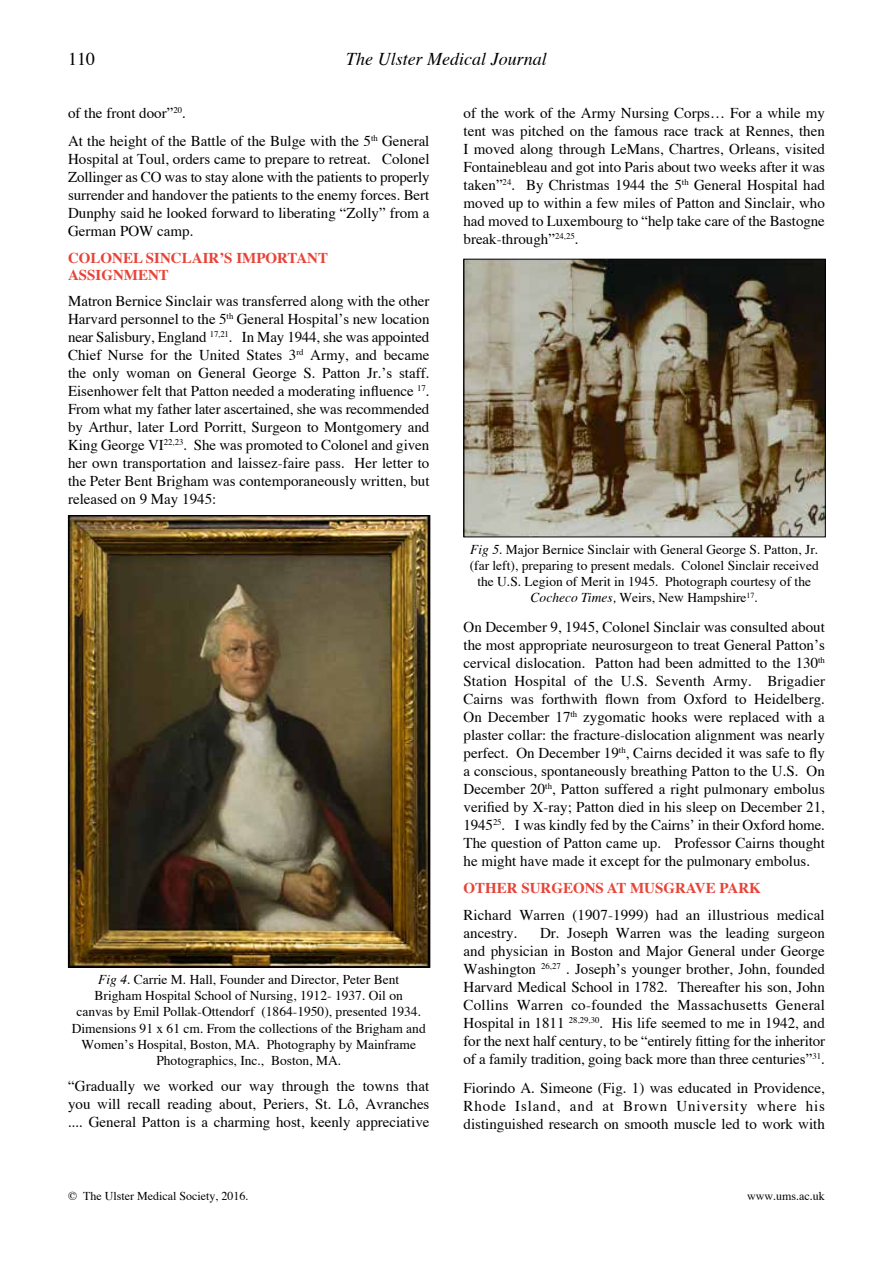
<style>
.page{position:relative;width:893px;height:1263px;background:#fff}
.page>*{position:absolute;margin:0;border:0;box-sizing:border-box;transform-origin:0 0}
.t1{font:italic 18px "Times";color:#000}
.t2{font:18px "Times";color:#000}
.t3{font:15px/18px "Times";color:#000;text-align:justify}
.t4{font:700 15px/16.5px "Times";color:#e74439}
.t5{font:13.5px/16.2px "Times";color:#000;text-align:center}
.t6{font:12px "Times";color:#000}
.s1{font-style:italic}
</style>
<div class="page">
<img style="left:70px;top:517px;width:358px;height:449px">
<img style="left:465px;top:261px;width:359px;height:274px">
<div style="left:463px;top:259px;width:363px;height:278px;border:1px solid #000"></div>
<p class="t2" style="left:68px;top:48px;width:28px">110</p>
<p class="t1" style="left:346px;top:43px;width:202px">The Ulster Medical Journal</p>
<p class="t3" style="left:68px;top:98px;width:363px;line-height:28.7px">of the front door”<sup>20</sup>.<br>At the height of the Battle of the Bulge with the 5<sup>th</sup> General</p>
<p class="t3" style="left:68px;top:150px;width:363px">Hospital at Toul, orders came to prepare to retreat. Colonel Zollinger as CO was to stay alone with the patients to properly surrender and handover the patients to the enemy forces. Bert Dunphy said he looked forward to liberating “Zolly” from a German POW camp.</p>
<p class="t4" style="left:68px;top:248px;width:262px">COLONEL SINCLAIR’S IMPORTANT<br>ASSIGNMENT</p>
<p class="t3" style="left:68px;top:292px;width:363px">Matron Bernice Sinclair was transferred along with the other Harvard personnel to the 5<sup>th</sup> General Hospital’s new location near Salisbury, England <sup>17,21</sup>. In May 1944, she was appointed Chief Nurse for the United States 3<sup>rd</sup> Army, and became the only woman on General George S. Patton Jr.’s staff.<br>Eisenhower felt that Patton needed a moderating influence <sup>17</sup>.<br>From what my father later ascertained, she was recommended by Arthur, later Lord Porritt, Surgeon to Montgomery and King George VI<sup>22,23</sup>. She was promoted to Colonel and given her own transportation and laissez-faire pass. Her letter to the Peter Bent Brigham was contemporaneously written, but released on 9 May 1945:</p>
<p class="t5" style="left:72px;top:971px;width:355px"><span class="s1">Fig 4</span>. Carrie M. Hall, Founder and Director, Peter Bent<br>Brigham Hospital School of Nursing, 1912- 1937. Oil on<br>canvas by Emil Pollak-Ottendorf (1864-1950), presented 1934.<br>Dimensions 91 x 61 cm. From the collections of the Brigham and Women’s Hospital, Boston, MA. Photography by Mainframe Photographics, Inc., Boston, MA.</p>
<p class="t3" style="left:68px;top:1077px;width:363px">“Gradually we worked our way through the towns that you will recall reading about, Periers, St. Lô, Avranches .... General Patton is a charming host, keenly appreciative</p>
<p class="t6" style="left:68px;top:1188px;width:182px">© The Ulster Medical Society, 2016.</p>
<p class="t3" style="left:463px;top:103px;width:363px">of the work of the Army Nursing Corps… For a while my tent was pitched on the famous race track at Rennes, then I moved along through LeMans, Chartres, Orleans, visited Fontainebleau and got into Paris about two weeks after it was taken”<sup>24</sup>. By Christmas 1944 the 5<sup>th</sup> General Hospital had moved up to within a few miles of Patton and Sinclair, who had moved to Luxembourg to “help take care of the Bastogne break-through”<sup>24,25</sup>.</p>
<p class="t5" style="left:470px;top:541px;width:351px"><span class="s1">Fig 5</span>. Major Bernice Sinclair with General George S. Patton, Jr. (far left), preparing to present medals. Colonel Sinclair received the U.S. Legion of Merit in 1945. Photograph courtesy of the <span class="s1">Cocheco Times,</span> Weirs, New Hampshire<sup>17</sup>.</p>
<p class="t3" style="left:463px;top:618px;width:363px">On December 9, 1945, Colonel Sinclair was consulted about the most appropriate neurosurgeon to treat General Patton’s cervical dislocation. Patton had been admitted to the 130<sup>th </sup>Station Hospital of the U.S. Seventh Army. Brigadier Cairns was forthwith flown from Oxford to Heidelberg.<br>On December 17<sup>th</sup> zygomatic hooks were replaced with a plaster collar: the fracture-dislocation alignment was nearly perfect. On December 19<sup>th</sup>, Cairns decided it was safe to fly a conscious, spontaneously breathing Patton to the U.S. On December 20<sup>th</sup>, Patton suffered a right pulmonary embolus verified by X-ray; Patton died in his sleep on December 21, 1945<sup>25</sup>. I was kindly fed by the Cairns’ in their Oxford home.<br>The question of Patton came up. Professor Cairns thought he might have made it except for the pulmonary embolus.</p>
<p class="t4" style="left:463px;top:878px;width:299px">OTHER SURGEONS AT MUSGRAVE PARK</p>
<p class="t3" style="left:463px;top:906px;width:363px">Richard Warren (1907-1999) had an illustrious medical ancestry.</p>
<p class="t3" style="left:463px;top:924px;width:363px;text-indent:77px">Dr. Joseph Warren was the leading surgeon and physician in Boston and Major General under George Washington <sup>26,27</sup> . Joseph’s younger brother, John, founded Harvard Medical School in 1782. Thereafter his son, John Collins Warren co-founded the Massachusetts General Hospital in 1811 <sup>28,29,30</sup>. His life seemed to me in 1942, and for the next half century, to be “entirely fitting for the inheritor of a family tradition, going back more than three centuries”<sup>31</sup>.</p>
<p class="t3" style="left:463px;top:1078px;width:363px">Fiorindo A. Simeone (Fig. 1) was educated in Providence, Rhode Island, and at Brown University where his distinguished research on smooth muscle led to work with</p>
<p class="t6" style="left:747px;top:1189px;width:79px">www.ums.ac.uk</p>
</div>
